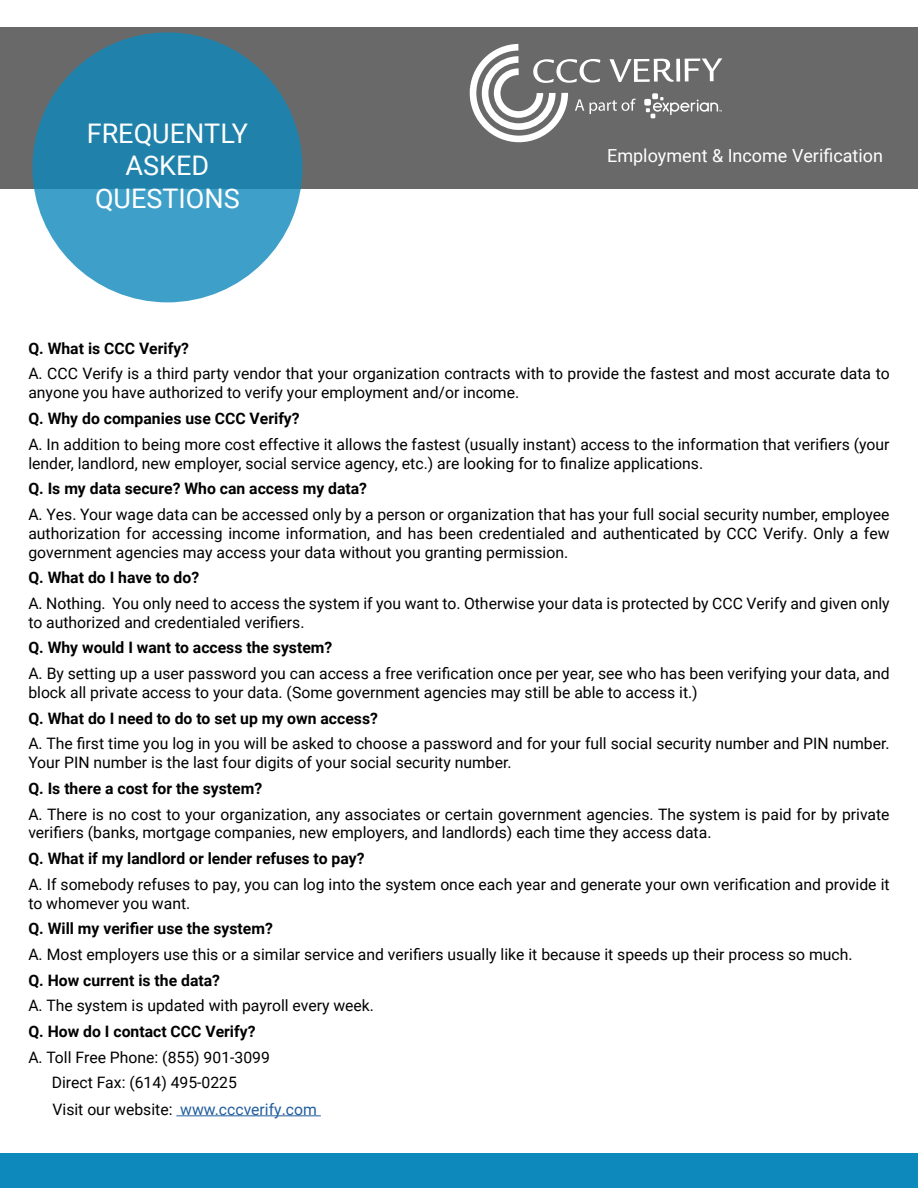
<style>
.page{position:relative;width:918px;height:1188px;background:#fff}
.page>*{position:absolute;margin:0;border:0;box-sizing:border-box;transform-origin:0 0}
.t1{font:27px/32.4px "Roboto";color:#fff;text-align:center}
.t2{font:18px "Roboto";color:#fff}
.t3{font:15.75px/18.9px "Roboto";color:#000}
.t4{font:700 15.75px "Roboto";color:#000}
.s1{color:#215e9e}
</style>
<div class="page">
<div style="left:0;top:27px;width:918px;height:162px;background:#696969"></div>
<svg style="left:32px;top:32px;width:270px;height:270px;background:#2c8db6"></svg>
<div style="left:0;top:1153px;width:918px;height:35px;background:#0e89bc"></div>
<svg style="left:470px;top:44px;width:252px;height:98px"></svg>
<hr style="left:176px;top:1115px;width:145px;height:1px;background:#215e9e">
<h1 class="t1" style="left:87px;top:116px;width:163px">FREQUENTLY<br>ASKED<br>QUESTIONS</h1>
<p class="t2" style="left:607px;top:143px;width:277px">Employment &amp; Income Verification</p>
<p class="t4" style="left:28px;top:337px;width:162px">Q. What is CCC Verify?</p>
<p class="t3" style="left:28px;top:364px;width:863px">A. CCC Verify is a third party vendor that your organization contracts with to provide the fastest and most accurate data to anyone you have authorized to verify your employment and/or income.</p>
<p class="t4" style="left:28px;top:407px;width:273px">Q. Why do companies use CCC Verify?</p>
<p class="t3" style="left:28px;top:434px;width:863px">A. In addition to being more cost effective it allows the fastest (usually instant) access to the information that verifiers (your lender, landlord, new employer, social service agency, etc.) are looking for to finalize applications.</p>
<p class="t4" style="left:28px;top:478px;width:340px">Q. Is my data secure? Who can access my data?</p>
<p class="t3" style="left:28px;top:504px;width:863px;text-align:justify">A. Yes. Your wage data can be accessed only by a person or organization that has your full social security number, employee authorization for accessing income information, and has been credentialed and authenticated by CCC Verify. Only a few government agencies may access your data without you granting permission.</p>
<p class="t4" style="left:28px;top:567px;width:172px">Q. What do I have to do?</p>
<p class="t3" style="left:28px;top:593px;width:863px">A. Nothing. You only need to access the system if you want to. Otherwise your data is protected by CCC Verify and given only to authorized and credentialed verifiers.</p>
<p class="t4" style="left:28px;top:637px;width:306px">Q. Why would I want to access the system?</p>
<p class="t3" style="left:28px;top:664px;width:863px">A. By setting up a user password you can access a free verification once per year, see who has been verifying your data, and block all private access to your data. (Some government agencies may still be able to access it.)</p>
<p class="t4" style="left:28px;top:707px;width:351px">Q. What do I need to do to set up my own access?</p>
<p class="t3" style="left:28px;top:734px;width:863px">A. The first time you log in you will be asked to choose a password and for your full social security number and PIN number.<br>Your PIN number is the last four digits of your social security number.</p>
<p class="t4" style="left:28px;top:777px;width:235px">Q. Is there a cost for the system?</p>
<p class="t3" style="left:28px;top:804px;width:863px">A. There is no cost to your organization, any associates or certain government agencies. The system is paid for by private verifiers (banks, mortgage companies, new employers, and landlords) each time they access data.</p>
<p class="t4" style="left:28px;top:847px;width:338px">Q. What if my landlord or lender refuses to pay?</p>
<p class="t3" style="left:28px;top:874px;width:863px">A. If somebody refuses to pay, you can log into the system once each year and generate your own verification and provide it to whomever you want.</p>
<p class="t4" style="left:28px;top:918px;width:246px">Q. Will my verifier use the system?</p>
<p class="t3" style="left:28px;top:944px;width:826px">A. Most employers use this or a similar service and verifiers usually like it because it speeds up their process so much.</p>
<p class="t4" style="left:28px;top:969px;width:193px">Q. How current is the data?</p>
<p class="t3" style="left:28px;top:996px;width:347px">A. The system is updated with payroll every week.</p>
<p class="t4" style="left:28px;top:1020px;width:229px">Q. How do I contact CCC Verify?</p>
<p class="t3" style="left:52px;top:1043px;width:267px;line-height:26.1px;text-indent:-23px">A. Toll Free Phone: (855) 901-3099<br>Direct Fax: (614) 495-0225<br>Visit our website: <span class="s1">www.cccverify.com</span></p>
</div>
